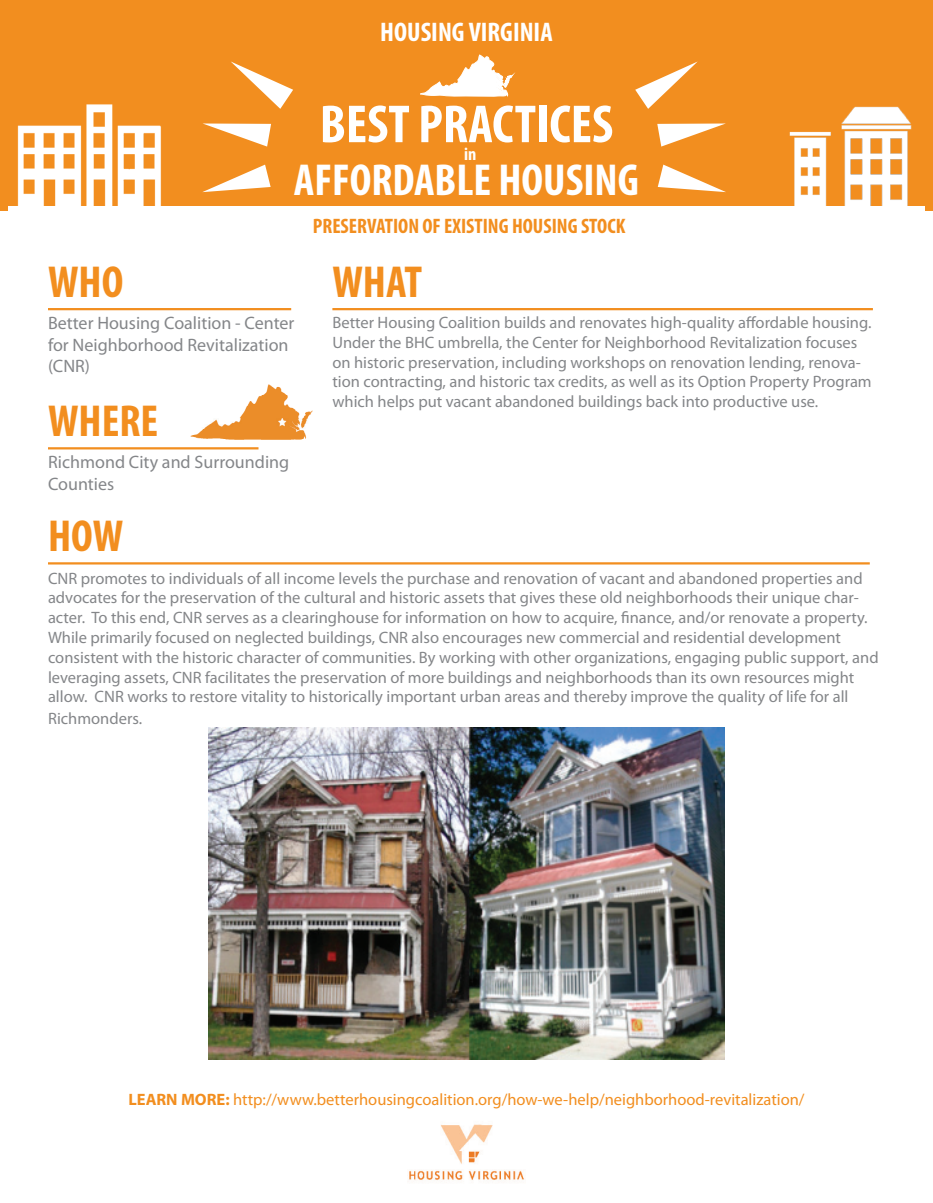
<style>
.page{position:relative;width:933px;height:1203px;background:#fff}
.page>*{position:absolute;margin:0;border:0;box-sizing:border-box;transform-origin:0 0}
.t1{font:700 condensed 54px "Myriad Pro";color:#fff}
.t2{font:700 condensed 45px "Myriad Pro";color:#fff}
.t3{font:700 condensed 45px "Myriad Pro";color:#f28e1f}
.t4{font:700 condensed 27px "Myriad Pro";color:#fff}
.t5{font:700 condensed 21px "Myriad Pro";color:#f28e1f}
.t6{font:18px/21.6px "Myriad Pro";color:#848689}
.t7{font:700 condensed 18px "Myriad Pro";color:#fff}
.t8{font:16.5px/19.8px "Myriad Pro";color:#848689}
.t9{font:16.5px "Myriad Pro";color:#f28e1f}
.s1{font-weight:700}
</style>
<div class="page">
<div style="left:0;top:0;width:933px;height:210px;background:#f28e1f"></div>
<hr style="left:48px;top:308px;width:243px;height:2px;background:#f28e1f">
<hr style="left:48px;top:562px;width:822px;height:3px;background:#f28e1f">
<hr style="left:332px;top:308px;width:541px;height:2px;background:#f28e1f">
<hr style="left:48px;top:447px;width:211px;height:2px;background:#f28e1f">
<img style="left:408px;top:1124px;width:117px;height:57px">
<img style="left:0;top:104px;width:189px;height:107px">
<img style="left:780px;top:131px;width:48px;height:76px">
<img style="left:828px;top:106px;width:98px;height:105px">
<svg style="left:420px;top:55px;width:93px;height:42px"></svg>
<svg style="left:635px;top:62px;width:62px;height:47px"></svg>
<svg style="left:657px;top:123px;width:69px;height:24px"></svg>
<svg style="left:658px;top:165px;width:68px;height:27px"></svg>
<svg style="left:231px;top:62px;width:62px;height:47px"></svg>
<svg style="left:203px;top:123px;width:68px;height:24px"></svg>
<svg style="left:203px;top:165px;width:68px;height:27px"></svg>
<img style="left:190px;top:384px;width:123px;height:56px">
<div style="left:8px;top:207px;width:917px;height:32px;background:#fff"></div>
<img style="left:208px;top:728px;width:516px;height:331px">
<h3 class="t4" style="left:380px;top:15px;width:174px">HOUSING VIRGINIA</h3>
<h1 class="t1" style="left:320px;top:90px;width:295px">BEST PRACTICES</h1>
<h2 class="t2" style="left:294px;top:152px;width:347px">AFFORDABLE HOUSING</h2>
<p class="t7" style="left:464px;top:143px;width:14px">in</p>
<h2 class="t3" style="left:48px;top:254px;width:77px">WHO</h2>
<p class="t6" style="left:48px;top:312px;width:248px">Better Housing Coalition - Center for Neighborhood Revitalization (CNR)</p>
<h2 class="t3" style="left:48px;top:393px;width:112px">WHERE</h2>
<p class="t6" style="left:48px;top:451px;width:243px">Richmond City and Surrounding<br>Counties</p>
<h2 class="t3" style="left:48px;top:508px;width:77px">HOW</h2>
<p class="t5" style="left:313px;top:213px;width:314px">PRESERVATION OF EXISTING HOUSING STOCK</p>
<h2 class="t3" style="left:332px;top:254px;width:91px">WHAT</h2>
<p class="t8" style="left:332px;top:312px;width:541px">Better Housing Coalition builds and renovates high-quality affordable housing.<br>Under the BHC umbrella, the Center for Neighborhood Revitalization focuses on historic preservation, including workshops on renovation lending, renova&shy;tion contracting, and historic tax credits, as well as its Option Property Program which helps put vacant abandoned buildings back into productive use.</p>
<p class="t8" style="left:48px;top:568px;width:832px">CNR promotes to individuals of all income levels the purchase and renovation of vacant and abandoned properties and advocates for the preservation of the cultural and historic assets that gives these old neighborhoods their unique char&shy;acter. To this end, CNR serves as a clearinghouse for information on how to acquire, finance, and/or renovate a property.<br>While primarily focused on neglected buildings, CNR also encourages new commercial and residential development consistent with the historic character of communities. By working with other organizations, engaging public support, and leveraging assets, CNR facilitates the preservation of more buildings and neighborhoods than its own resources might allow. CNR works to restore vitality to historically important urban areas and thereby improve the quality of life for all</p>
<p class="t8" style="left:48px;top:708px;width:96px">Richmonders.</p>
<p class="t9" style="left:128px;top:1090px;width:678px"><span class="s1">LEARN MORE:</span> http://www.betterhousingcoalition.org/how-we-help/neighborhood-revitalization/</p>
</div>
